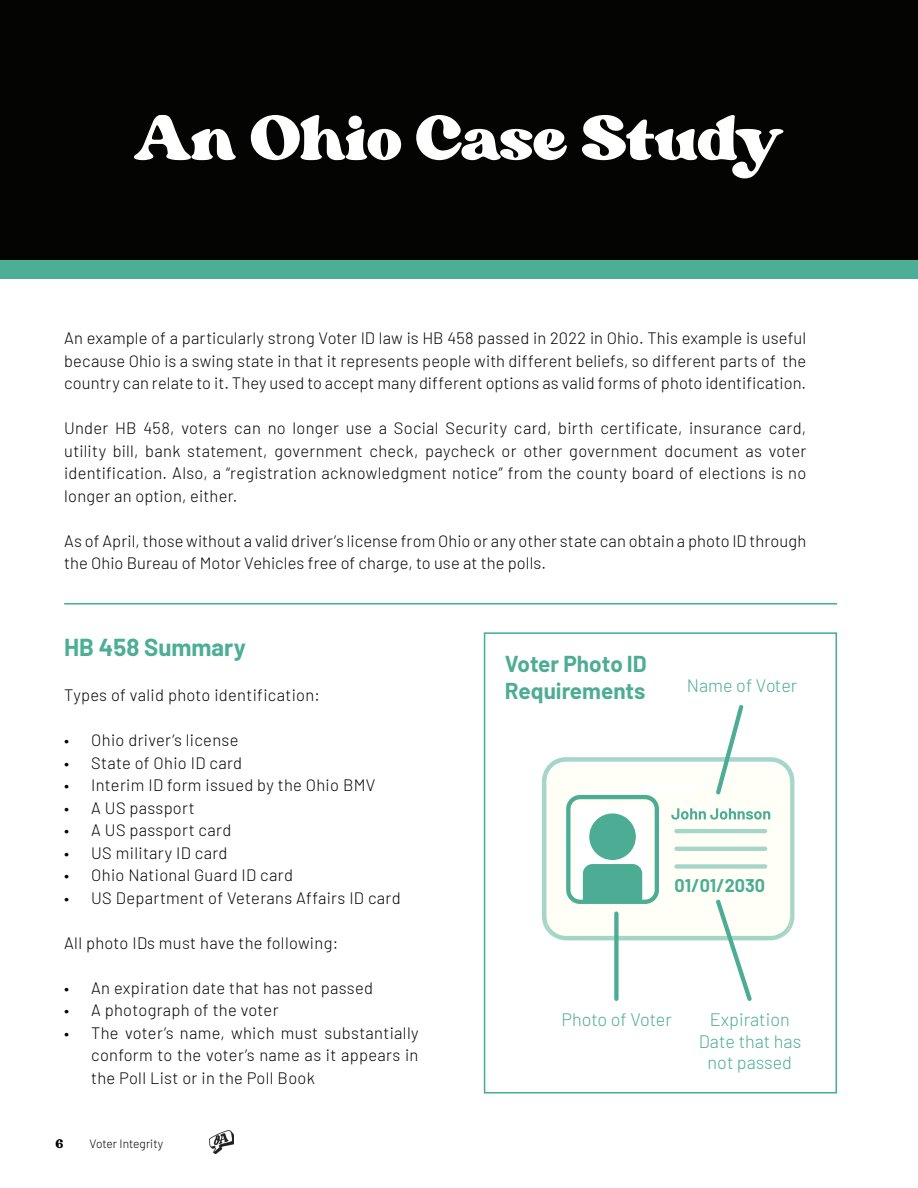
<style>
.page{position:relative;width:918px;height:1188px;background:#fff}
.page>*{position:absolute;margin:0;border:0;box-sizing:border-box;transform-origin:0 0}
.t1{font:90px "Margin";color:#fff}
.t2{font:700 24px "Barlow";color:#4cae95}
.t3{font:700 22.5px/27px "Barlow";color:#4dad94}
.t4{font:300 18px/21.6px "Barlow";color:#4dad94;text-align:center}
.t5{font:700 18px "Barlow";color:#4dad94}
.t6{font:18px "Margin";color:#000}
.t7{font:300 16.5px/22.5px "Barlow";letter-spacing:.015em;color:#040503;text-align:justify}
.t8{font:300 12px "Barlow";color:#000}
</style>
<div class="page">
<img style="left:209px;top:1130px;width:25px;height:24px">
<div style="left:0;top:259px;width:918px;height:19px;background:#4cae95"></div>
<div style="left:0;top:0;width:918px;height:259px;background:#040503"></div>
<hr style="left:64px;top:603px;width:773px;height:2px;background:#3eae95">
<div style="left:484px;top:632px;width:353px;height:462px;border:2px solid #3eae95"></div>
<svg style="left:542px;top:767px;width:252px;height:163px"></svg>
<svg style="left:546px;top:705px;width:244px;height:296px"></svg>
<p class="t1" style="left:134px;top:95px;width:652px">An Ohio Case Study</p>
<p class="t7" style="left:64px;top:326px;width:744px">An example of a particularly strong Voter ID law is HB 458 passed in 2022 in Ohio. This example is useful because Ohio is a swing state in that it represents people with different beliefs, so different parts of the country can relate to it. They used to accept many different options as valid forms of photo identification.</p>
<p class="t7" style="left:64px;top:416px;width:744px">Under HB 458, voters can no longer use a Social Security card, birth certificate, insurance card, utility bill, bank statement, government check, paycheck or other government document as voter identification. Also, a “registration acknowledgment notice” from the county board of elections is no longer an option, either.</p>
<p class="t7" style="left:64px;top:529px;width:744px">As of April, those without a valid driver’s license from Ohio or any other state can obtain a photo ID through the Ohio Bureau of Motor Vehicles free of charge, to use at the polls.</p>
<p class="t2" style="left:64px;top:630px;width:183px">HB 458 Summary</p>
<p class="t7" style="left:64px;top:683px;width:257px">Types of valid photo identification:</p>
<p class="t7" style="left:64px;top:728px;width:176px">• Ohio driver’s license</p>
<p class="t7" style="left:64px;top:750px;width:179px">• State of Ohio ID card</p>
<p class="t7" style="left:64px;top:773px;width:313px">• Interim ID form issued by the Ohio BMV</p>
<p class="t7" style="left:64px;top:795px;width:132px">• A US passport</p>
<p class="t7" style="left:64px;top:818px;width:169px">• A US passport card</p>
<p class="t7" style="left:64px;top:840px;width:165px">• US military ID card</p>
<p class="t7" style="left:64px;top:863px;width:230px">• Ohio National Guard ID card</p>
<p class="t7" style="left:64px;top:885px;width:338px">• US Department of Veterans Affairs ID card</p>
<p class="t7" style="left:64px;top:930px;width:276px">All photo IDs must have the following:</p>
<p class="t7" style="left:64px;top:975px;width:310px">• An expiration date that has not passed</p>
<p class="t7" style="left:64px;top:998px;width:216px">• A photograph of the voter</p>
<p class="t7" style="left:91px;top:1020px;width:329px;text-indent:-27px">• The voter’s name, which must substantially conform to the voter’s name as it appears in the Poll List or in the Poll Book</p>
<p class="t6" style="left:56px;top:1135px;width:9px">6</p>
<p class="t8" style="left:90px;top:1135px;width:75px">Voter Integrity</p>
<h3 class="t3" style="left:505px;top:648px;width:143px">Voter Photo ID<br>Requirements</h3>
<p class="t4" style="left:687px;top:674px;width:112px">Name of Voter</p>
<p class="t5" style="left:675px;top:872px;width:92px">01/01/2030</p>
<p class="t4" style="left:562px;top:1008px;width:112px">Photo of Voter</p>
<p class="t4" style="left:699px;top:1008px;width:104px">Expiration<br>Date that has not passed</p>
</div>
